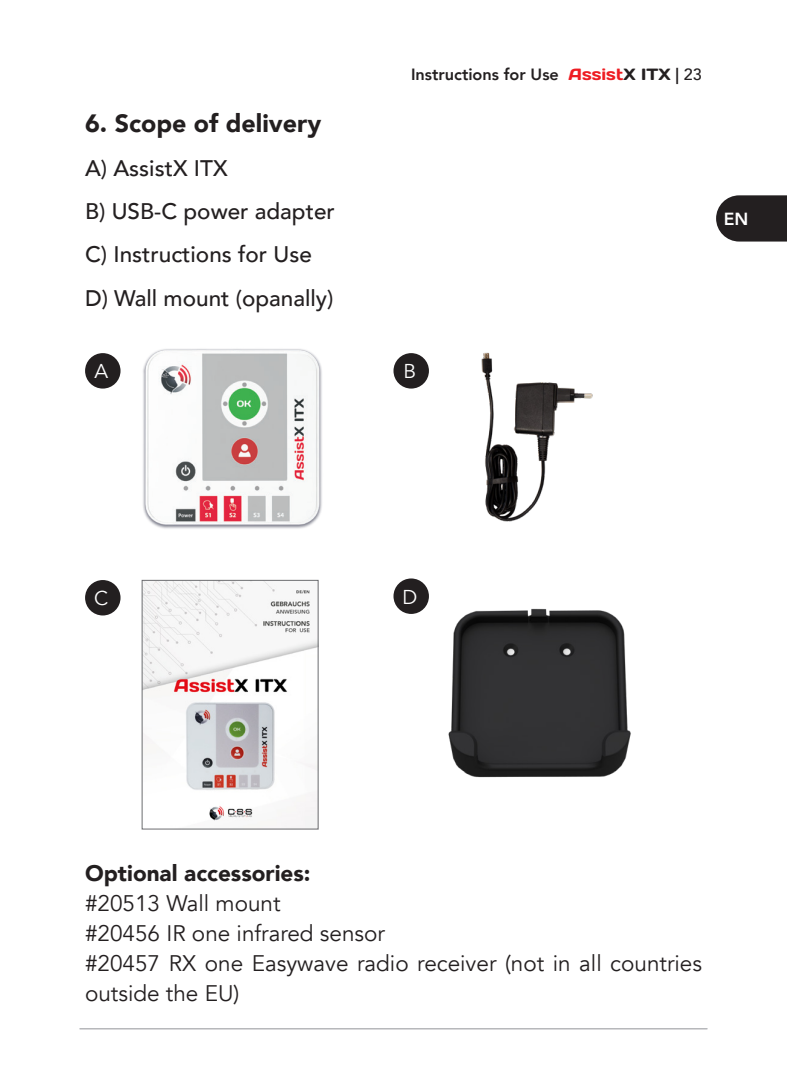
<style>
.page{position:relative;width:787px;height:1092px;background:#fff}
.page>*{position:absolute;margin:0;border:0;box-sizing:border-box;transform-origin:0 0}
.Überschrift_mittel{font:900 25px "Avenir";color:#231f20}
.t1{font:22.5px/30px "Avenir";color:#231f20}
.Überschrift_mittel-2{font:500 22.5px "Avenir";color:#231f20}
.t2{font:900 22.5px "Avenir";color:#231f20}
.t3{font:20px "Avenir";color:#fff}
.t4{font:800 17.5px "Avenir";color:#fff}
.t5{font:800 16.25px "Avenir";color:#231f20}
.s1{font-family:"Days One";font-weight:400;color:#ee1d23}
.s2{font-family:"Days One";font-weight:400}
.s3{font-weight:500}
</style>
<div class="page">
<svg style="left:716px;top:195px;width:71px;height:46px"></svg>
<div style="left:85px;top:353px;width:35px;height:35px;background:#231f20;border-radius:50%"></div>
<div style="left:393px;top:353px;width:36px;height:35px;background:#231f20;border-radius:50%"></div>
<div style="left:393px;top:578px;width:36px;height:36px;background:#231f20;border-radius:50%"></div>
<div style="left:85px;top:580px;width:35px;height:35px;background:#231f20;border-radius:50%"></div>
<img style="left:481px;top:352px;width:112px;height:170px">
<img style="left:143px;top:349px;width:179px;height:180px">
<img style="left:144px;top:582px;width:172px;height:245px">
<div style="left:142px;top:580px;width:176px;height:249px;border:1px solid #6c6d70"></div>
<img style="left:448px;top:608px;width:183px;height:170px">
<hr style="left:80px;top:1028px;width:627px;height:1px;background:#a8a9ad">
<p class="Überschrift_mittel" style="left:85px;top:102px;width:238px">6. Scope of delivery</p>
<p class="Überschrift_mittel-2" style="left:85px;top:148px;width:144px">A) AssistX ITX</p>
<p class="Überschrift_mittel-2" style="left:85px;top:191px;width:251px">B) USB-C power adapter</p>
<p class="Überschrift_mittel-2" style="left:85px;top:235px;width:228px">C) Instructions for Use</p>
<p class="Überschrift_mittel-2" style="left:85px;top:278px;width:250px">D) Wall mount (opanally)</p>
<p class="t5" style="left:411px;top:62px;width:292px">Instructions for Use <span class="s1">Assist</span><span class="s2">X ITX</span> | <span class="s3">23</span></p>
<p class="t3" style="left:94px;top:359px;width:15px">A</p>
<p class="t3" style="left:403px;top:359px;width:14px">B</p>
<p class="t4" style="left:723px;top:205px;width:26px">EN</p>
<p class="t3" style="left:94px;top:586px;width:16px">C</p>
<p class="t3" style="left:402px;top:584px;width:16px">D</p>
<p class="t2" style="left:85px;top:853px;width:227px">Optional accessories:</p>
<p class="t1" style="left:85px;top:888px;width:197px">#20513 Wall mount</p>
<p class="t1" style="left:85px;top:918px;width:301px">#20456 IR one infrared sensor</p>
<p class="t1" style="left:85px;top:948px;width:618px">#20457 RX one Easywave radio receiver (not in all countries outside the EU)</p>
</div>
